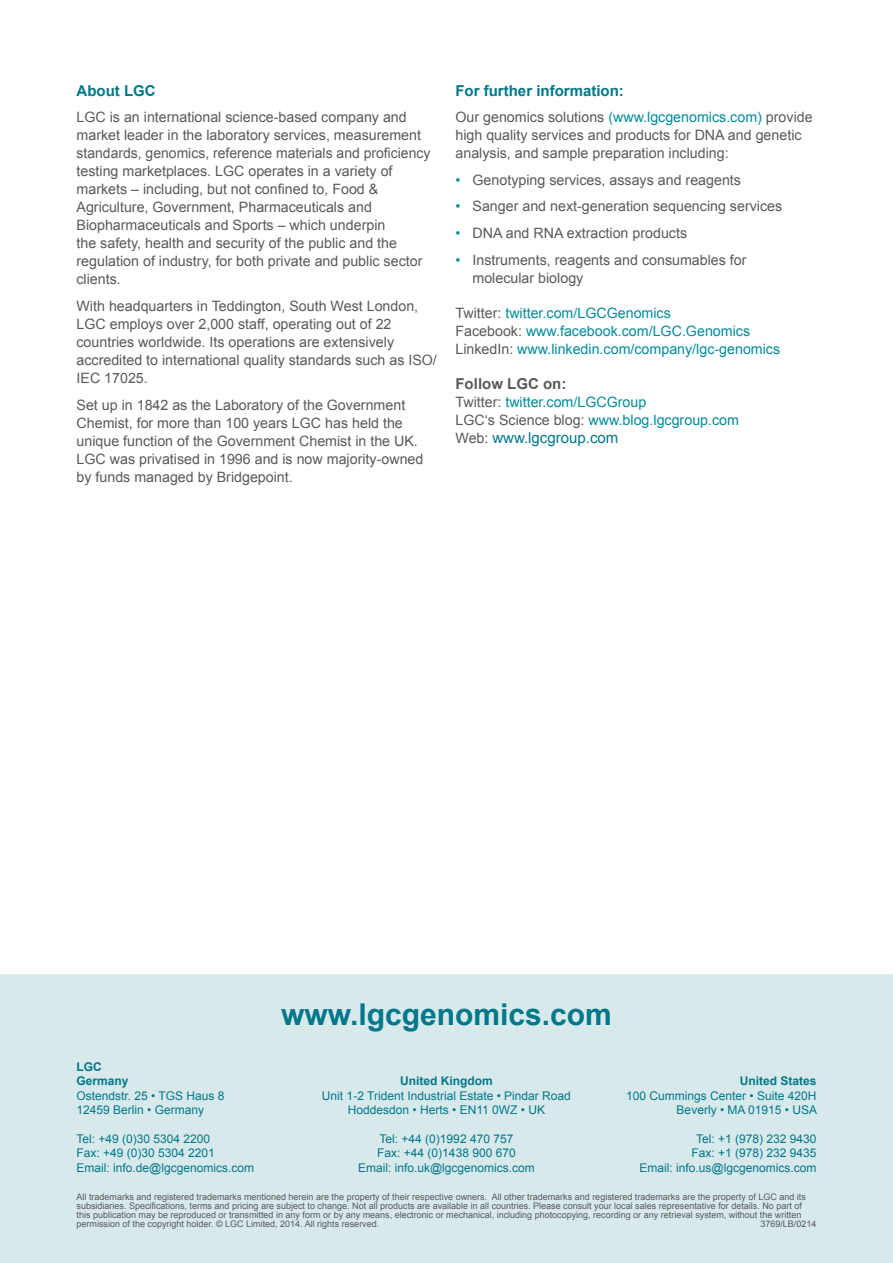
<style>
.page{position:relative;width:893px;height:1263px;background:#fff}
.page>*{position:absolute;margin:0;border:0;box-sizing:border-box;transform-origin:0 0}
.t1{font:700 30px "Arial";color:#00788a}
.t2{font:700 15px "Arial";color:#00788a}
.t3{font:15px "Arial";color:#00788a}
.t4{font:700 15px "Arial";color:#58595b}
.t5{font:14.25px/18px "Arial";color:#58595b}
.t6{font:14.25px/18px "Arial";color:#008b9d}
.t7{font:12px/14.4px "Arial";color:#00788a}
.t8{font:700 12px/14.4px "Arial";color:#00788a}
.t9{font:9px/9px "Arial";color:#58595b}
.s1{color:#008b9d}
.s2{color:#58595b}
.s3{font-size:14.25px;color:#58595b}
</style>
<div class="page">
<div style="left:0;top:975px;width:893px;height:288px;background:#d8e9ec"></div>
<p class="t2" style="left:77px;top:81px;width:81px">About LGC</p>
<p class="t5" style="left:77px;top:109px;width:355px">LGC is an international science-based company and market leader in the laboratory services, measurement standards, genomics, reference materials and proficiency testing marketplaces. LGC operates in a variety of markets – including, but not confined to, Food &amp; Agriculture, Government, Pharmaceuticals and Biopharmaceuticals and Sports – which underpin<br>the safety, health and security of the public and the regulation of industry, for both private and public sector clients.</p>
<p class="t5" style="left:77px;top:297px;width:362px">With headquarters in Teddington, South West London, LGC employs over 2,000 staff, operating out of 22 countries worldwide. Its operations are extensively accredited to international quality standards such as ISO/ IEC 17025.</p>
<p class="t5" style="left:77px;top:396px;width:348px">Set up in 1842 as the Laboratory of the Government Chemist, for more than 100 years LGC has held the unique function of the Government Chemist in the UK.<br>LGC was privatised in 1996 and is now majority-owned by funds managed by Bridgepoint.</p>
<p class="t2" style="left:455px;top:81px;width:170px">For further information:</p>
<p class="t5" style="left:455px;top:109px;width:359px">Our genomics solutions <span class="s1">(www.lgcgenomics.com)</span> provide high quality services and products for DNA and genetic analysis, and sample preparation including:</p>
<p class="t5" style="left:455px;top:171px;width:287px"><span class="s1">•</span> Genotyping services, assays and reagents</p>
<p class="t5" style="left:455px;top:198px;width:328px"><span class="s1">•</span> Sanger and next-generation sequencing services</p>
<p class="t5" style="left:455px;top:224px;width:233px"><span class="s1">•</span> DNA and RNA extraction products</p>
<p class="t5" style="left:472px;top:251px;width:276px;text-indent:-17px"><span class="s1">•</span> Instruments, reagents and consumables for molecular biology</p>
<p class="t6" style="left:455px;top:304px;width:326px"><span class="s2">Twitter:</span> twitter.com/LGCGenomics<br><span class="s2">Facebook:</span> www.facebook.com/LGC.Genomics<br><span class="s2">LinkedIn:</span> www.linkedin.com/company/lgc-genomics</p>
<p class="t4" style="left:455px;top:373px;width:112px">Follow LGC on:</p>
<p class="t6" style="left:455px;top:393px;width:285px"><span class="s2">Twitter:</span> twitter.com/LGCGroup<br><span class="s2">LGC‘s Science blog:</span> www.blog.lgcgroup.com</p>
<p class="t3" style="left:455px;top:427px;width:164px"><span class="s3">Web:</span> www.lgcgroup.com</p>
<p class="t8" style="left:77px;top:1060px;width:54px">LGC<br>Germany</p>
<p class="t7" style="left:77px;top:1088px;width:150px">Ostendstr. 25 • TGS Haus 8<br>12459 Berlin • Germany</p>
<p class="t7" style="left:77px;top:1131px;width:179px">Tel: +49 (0)30 5304 2200<br>Fax: +49 (0)30 5304 2201<br>Email: info.de@lgcgenomics.com</p>
<h1 class="t1" style="left:281px;top:994px;width:332px">www.lgcgenomics.com</h1>
<p class="t8" style="left:400px;top:1074px;width:94px">United Kingdom</p>
<p class="t7" style="left:322px;top:1088px;width:250px;text-align:center">Unit 1-2 Trident Industrial Estate • Pindar Road<br>Hoddesdon • Herts • EN11 0WZ • UK</p>
<p class="t7" style="left:358px;top:1131px;width:178px;text-align:center">Tel: +44 (0)1992 470 757<br>Fax: +44 (0)1438 900 670<br>Email: info.uk@lgcgenomics.com</p>
<p class="t8" style="left:740px;top:1074px;width:78px">United States</p>
<p class="t7" style="left:626px;top:1088px;width:192px;text-align:right">100 Cummings Center • Suite 420H<br>Beverly • MA 01915 • USA</p>
<p class="t7" style="left:639px;top:1131px;width:178px;text-align:right">Tel: +1 (978) 232 9430<br>Fax: +1 (978) 232 9435<br>Email: info.us@lgcgenomics.com</p>
<p class="t9" style="left:77px;top:1193px;width:731px">All trademarks and registered trademarks mentioned herein are the property of their respective owners. All other trademarks and registered trademarks are the property of LGC and its subsidiaries. Specifications, terms and pricing are subject to change. Not all products are available in all countries. Please consult your local sales representative for details. No part of this publication may be reproduced or transmitted in any form or by any means, electronic or mechanical, including photocopying, recording or any retrieval system, without the written permission of the copyright holder. © LGC Limited, 2014. All rights reserved.</p>
<p class="t9" style="left:760px;top:1220px;width:58px">3769/LB/0214</p>
</div>
